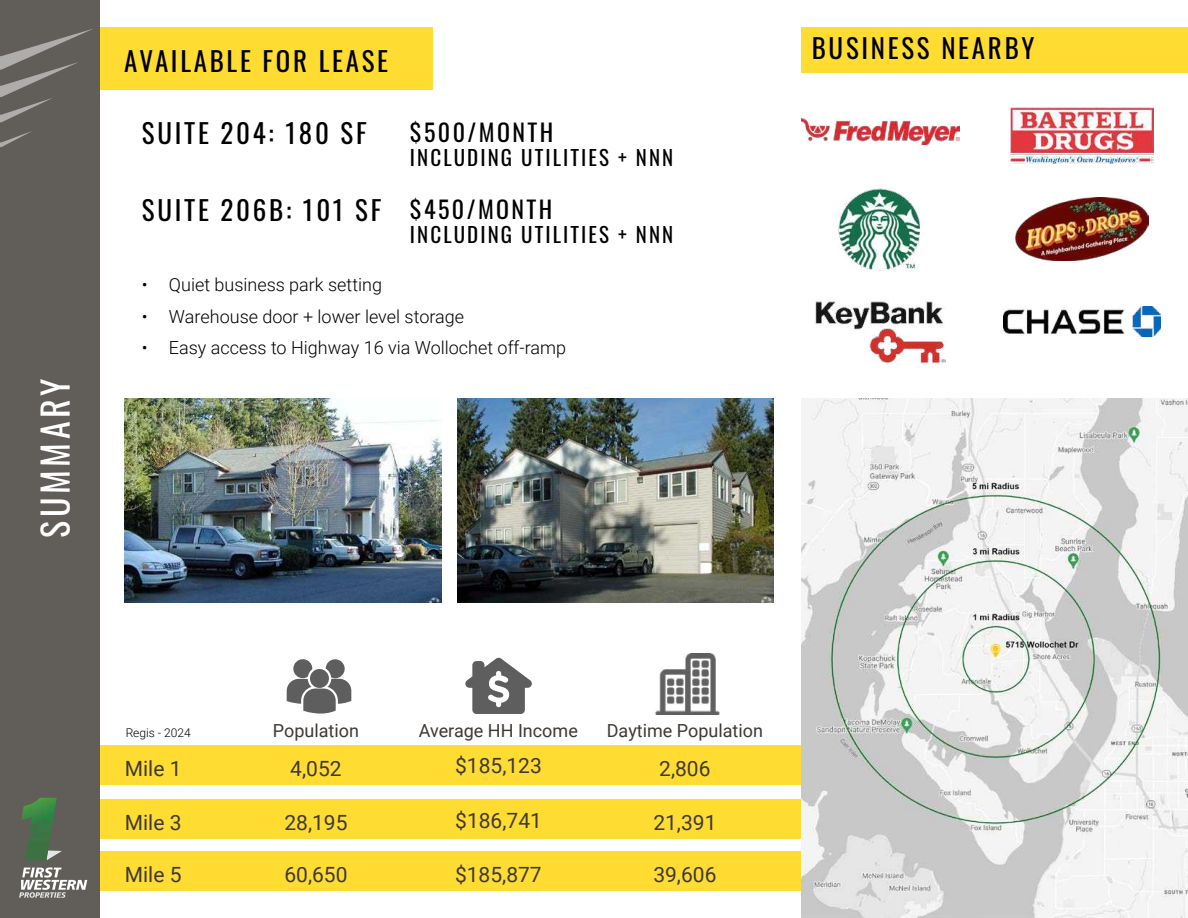
<style>
.page{position:relative;width:1188px;height:918px;background:#fff}
.page>*{position:absolute;margin:0;border:0;box-sizing:border-box;transform-origin:0 0}
.t1{font:36px "Oswald";letter-spacing:.1em;color:#fff}
.t2{font:27px "Oswald";letter-spacing:.1em;color:#000}
.t3{font:24px "Oswald";letter-spacing:.1em;color:#000}
.t4{font:21px "Roboto";color:#3e3935}
.t5{font:21px "Oswald";letter-spacing:.1em;color:#000}
.t6{font:300 18px "Roboto";color:#000}
.t7{font:18px "Roboto";color:#3e3935}
.t8{font:300 12px "Roboto";color:#000}
.s1{font-size:24px}
</style>
<div class="page">
<div style="left:801px;top:27px;width:387px;height:45px;background:#ffdc32"></div>
<div style="left:100px;top:27px;width:333px;height:63px;background:#ffdc32"></div>
<div style="left:89px;top:799px;width:712px;height:39px;background:#ffdc32"></div>
<div style="left:89px;top:851px;width:712px;height:40px;background:#ffdc32"></div>
<div style="left:89px;top:745px;width:712px;height:39px;background:#ffdc32"></div>
<img style="left:655px;top:653px;width:65px;height:61px">
<svg style="left:465px;top:658px;width:67px;height:56px"></svg>
<svg style="left:287px;top:659px;width:64px;height:55px"></svg>
<div style="left:0;top:0;width:100px;height:918px;background:#615d59"></div>
<svg style="left:19px;top:867px;width:68px;height:31px"></svg>
<svg style="left:57px;top:850px;width:5px;height:4px"></svg>
<img style="left:21px;top:798px;width:36px;height:62px">
<svg style="left:0;top:29px;width:93px;height:94px"></svg>
<svg style="left:0;top:131px;width:32px;height:16px"></svg>
<img style="left:458px;top:398px;width:316px;height:204px">
<img style="left:124px;top:398px;width:317px;height:204px">
<img style="left:801px;top:398px;width:387px;height:520px">
<img style="left:801px;top:118px;width:158px;height:27px">
<img style="left:838px;top:188px;width:82px;height:84px">
<img style="left:815px;top:300px;width:131px;height:64px">
<img style="left:1010px;top:107px;width:144px;height:56px">
<img style="left:1016px;top:197px;width:132px;height:64px">
<img style="left:1003px;top:307px;width:158px;height:29px">
<h1 class="t1" style="left:23px;top:538px;width:161px;rotate:-90deg">SUMMARY</h1>
<h2 class="t2" style="left:124px;top:37px;width:266px">AVAILABLE FOR LEASE</h2>
<h2 class="t2" style="left:142px;top:109px;width:226px">SUITE 204: 180 SF</h2>
<h3 class="t3" style="left:410px;top:111px;width:145px">$500/MONTH</h3>
<p class="t5" style="left:410px;top:139px;width:265px">INCLUDING UTILITIES + NNN</p>
<h2 class="t2" style="left:142px;top:186px;width:412px">SUITE 206B: 101 SF <span class="s1">$450/MONTH</span></h2>
<p class="t5" style="left:410px;top:216px;width:265px">INCLUDING UTILITIES + NNN</p>
<p class="t6" style="left:142px;top:272px;width:242px">• Quiet business park setting</p>
<p class="t6" style="left:142px;top:304px;width:324px">• Warehouse door + lower level storage</p>
<p class="t6" style="left:142px;top:335px;width:426px">• Easy access to Highway 16 via Wollochet off-ramp</p>
<h2 class="t2" style="left:812px;top:24px;width:224px">BUSINESS NEARBY</h2>
<p class="t8" style="left:126px;top:724px;width:67px">Regis - 2024</p>
<p class="t7" style="left:273px;top:718px;width:88px">Population</p>
<p class="t7" style="left:419px;top:718px;width:161px">Average HH Income</p>
<p class="t7" style="left:607px;top:718px;width:158px">Daytime Population</p>
<p class="t4" style="left:125px;top:753px;width:58px">Mile 1</p>
<p class="t4" style="left:125px;top:808px;width:58px">Mile 3</p>
<p class="t4" style="left:125px;top:860px;width:58px">Mile 5</p>
<p class="t4" style="left:290px;top:753px;width:53px">4,052</p>
<p class="t4" style="left:455px;top:751px;width:88px">$185,123</p>
<p class="t4" style="left:659px;top:753px;width:53px">2,806</p>
<p class="t4" style="left:284px;top:808px;width:65px">28,195</p>
<p class="t4" style="left:455px;top:805px;width:88px">$186,741</p>
<p class="t4" style="left:653px;top:808px;width:65px">21,391</p>
<p class="t4" style="left:284px;top:860px;width:65px">60,650</p>
<p class="t4" style="left:455px;top:860px;width:88px">$185,877</p>
<p class="t4" style="left:653px;top:860px;width:65px">39,606</p>
</div>
